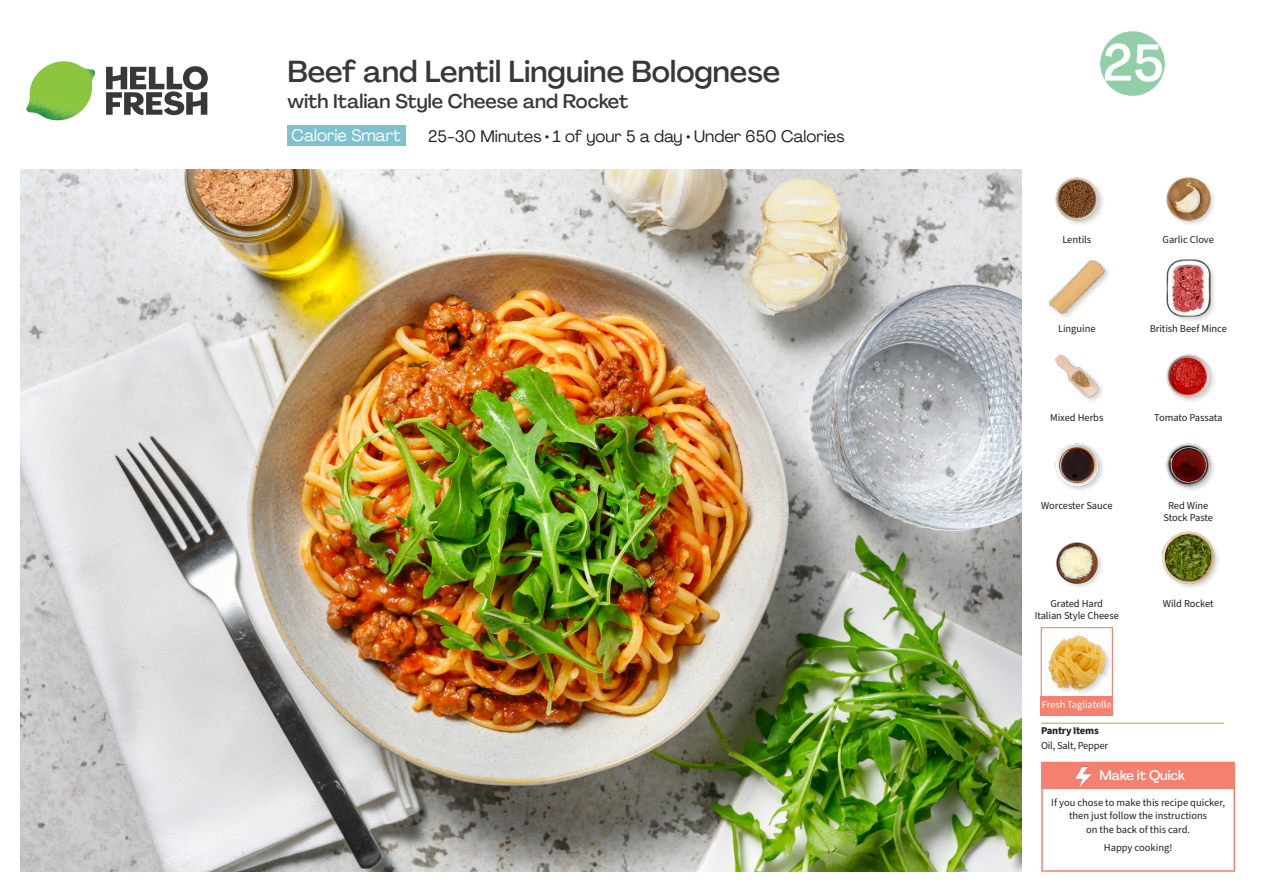
<style>
.page{position:relative;width:1263px;height:893px;background:#fff}
.page>*{position:absolute;margin:0;border:0;box-sizing:border-box;transform-origin:0 0}
.t1{font:500 51px "Agrandir";color:#fff}
._15_Titel_UK{font:500 30px "Agrandir";color:#383839}
._15_Titel_UK-2{font:500 19.5px "Agrandir";color:#383839}
._02_Box_Type{font:16.5px "Agrandir";color:#231f20}
._02_Box_Type-2{font:16.5px "Agrandir";color:#fff}
._16_StepsText{font:500 13.5px "Agrandir";letter-spacing:-.01em;color:#fff}
._18_FRONT_ingredients_UK{font:10.5px/12px "Source Sans Pro";letter-spacing:-.005em;color:#231f20;text-align:center}
._15_Titel_Steps{font:10.5px/13.5px "Source Sans Pro";color:#231f20;text-align:center}
._18_FRONT_ingredients_UK-2{font:10.5px "Source Sans Pro";letter-spacing:-.005em;color:#fff}
._14_Allergene_Text_7pt{font:10.5px "Source Sans Pro";letter-spacing:-.02em;color:#231f20}
._00_Basic{font:10.5px "Source Sans Pro";color:#231f20}
._14_Allergene_Text_7pt-2{font:700 10.5px "Source Sans Pro";letter-spacing:-.02em;color:#231f20}
</style>
<div class="page">
<svg style="left:106px;top:66px;width:102px;height:49px"></svg>
<img style="left:26px;top:61px;width:69px;height:59px">
<img style="left:21px;top:170px;width:1000px;height:702px">
<hr style="left:1041px;top:723px;width:183px;height:1px;background:#81c340">
<div style="left:1041px;top:762px;width:194px;height:110px;border:2px solid #f4806f"></div>
<div style="left:1041px;top:762px;width:194px;height:27px;background:#f4806f"></div>
<img style="left:1074px;top:766px;width:18px;height:22px">
<div style="left:287px;top:125px;width:119px;height:21px;background:#7fc2cf"></div>
<div style="left:1041px;top:627px;width:72px;height:72px;border:1px solid #f4806f"></div>
<div style="left:1041px;top:696px;width:72px;height:19px;background:#f4806f"></div>
<img style="left:1056px;top:542px;width:46px;height:45px">
<div style="left:1047px;top:635px;width:66px;height:61px;background:#231f20;opacity:.2"></div>
<img style="left:1048px;top:635px;width:57px;height:56px">
<div style="left:1161px;top:531px;width:60px;height:60px;background:#231f20;opacity:.2"></div>
<img style="left:1161px;top:531px;width:56px;height:55px">
<img style="left:1055px;top:354px;width:48px;height:47px">
<img style="left:1055px;top:443px;width:48px;height:47px">
<img style="left:1166px;top:443px;width:48px;height:47px">
<img style="left:1166px;top:354px;width:48px;height:47px">
<img style="left:1055px;top:177px;width:48px;height:47px">
<img style="left:1048px;top:260px;width:57px;height:56px">
<div style="left:1166px;top:258px;width:52px;height:66px;background:#231f20;opacity:.2"></div>
<img style="left:1166px;top:259px;width:51px;height:57px">
<img style="left:1166px;top:177px;width:48px;height:48px">
<svg style="left:1100px;top:31px;width:65px;height:65px"></svg>
<p class="_15_Titel_UK" style="left:287px;top:53px;width:494px">Beef and Lentil Linguine Bolognese</p>
<p class="_15_Titel_UK-2" style="left:287px;top:89px;width:342px">with Italian Style Cheese and Rocket</p>
<p class="_02_Box_Type-2" style="left:292px;top:125px;width:110px">Calorie Smart</p>
<p class="_02_Box_Type" style="left:428px;top:126px;width:418px">25-30 Minutes • 1 of your 5 a day • Under 650 Calories</p>
<p class="t1" style="left:1103px;top:31px;width:62px">25</p>
<p class="_18_FRONT_ingredients_UK" style="left:1062px;top:234px;width:30px">Lentils</p>
<p class="_18_FRONT_ingredients_UK" style="left:1162px;top:234px;width:53px">Garlic Clove</p>
<p class="_18_FRONT_ingredients_UK" style="left:1058px;top:323px;width:39px">Linguine</p>
<p class="_18_FRONT_ingredients_UK" style="left:1150px;top:323px;width:79px">British Beef Mince</p>
<p class="_18_FRONT_ingredients_UK" style="left:1050px;top:411px;width:55px">Mixed Herbs</p>
<p class="_18_FRONT_ingredients_UK" style="left:1154px;top:411px;width:70px">Tomato Passata</p>
<p class="_18_FRONT_ingredients_UK" style="left:1041px;top:500px;width:73px">Worcester Sauce</p>
<p class="_18_FRONT_ingredients_UK" style="left:1163px;top:500px;width:51px">Red Wine<br>Stock Paste</p>
<p class="_18_FRONT_ingredients_UK" style="left:1050px;top:597px;width:54px">Grated Hard</p>
<p class="_18_FRONT_ingredients_UK" style="left:1163px;top:597px;width:52px">Wild Rocket</p>
<p class="_18_FRONT_ingredients_UK" style="left:1035px;top:609px;width:86px">Italian Style Cheese</p>
<p class="_18_FRONT_ingredients_UK-2" style="left:1042px;top:698px;width:71px">Fresh Tagliatelle</p>
<p class="_14_Allergene_Text_7pt-2" style="left:1041px;top:723px;width:59px">Pantry Items</p>
<p class="_14_Allergene_Text_7pt" style="left:1041px;top:738px;width:68px">Oil, Salt, Pepper</p>
<p class="_16_StepsText" style="left:1099px;top:767px;width:87px">Make it Quick</p>
<p class="_15_Titel_Steps" style="left:1051px;top:796px;width:175px">If you chose to make this recipe quicker, then just follow the instructions<br>on the back of this card.</p>
<p class="_00_Basic" style="left:1104px;top:840px;width:70px">Happy cooking!</p>
</div>
